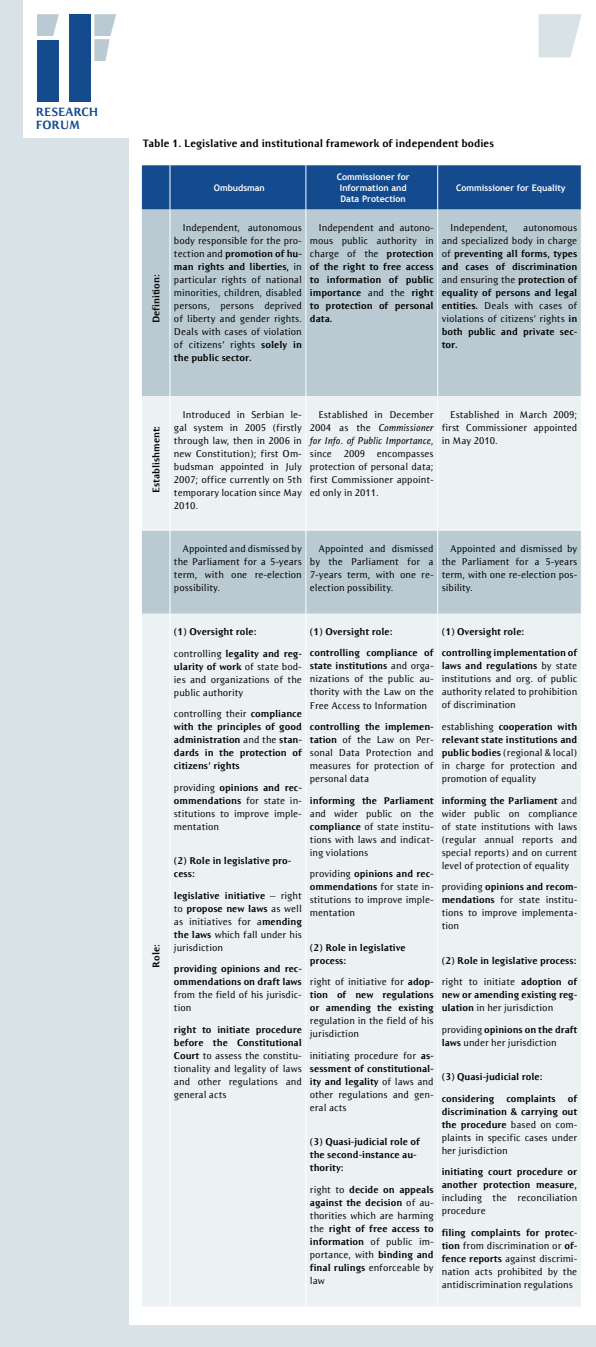
<style>
.page{position:relative;width:596px;height:1347px;background:#fff}
.page>*{position:absolute;margin:0;border:0;box-sizing:border-box;transform-origin:0 0}
.t1{font:700 12.3px/13.7px "Resavska BG Sans";color:#144a8e}
.t2{font:700 11px "Resavska BG Sans";color:#000}
.t3{font:10px/13px "Resavska BG Sans";color:#000;text-align:justify}
.t4{font:700 10px/13px "Resavska BG Sans";color:#000}
.t5{font:italic 10px/13px "Resavska BG Sans";color:#000;text-align:justify}
.t6{font:700 9px/10.8px "Trebuchet MS";color:#fff;text-align:center}
.s1{font-weight:700}
.s2{font-weight:400}
.s3{font-style:normal}
</style>
<div class="page">
<div style="left:7px;top:1325px;width:588px;height:21px;background:#d8e2e7"></div>
<div style="left:0;top:139px;width:129px;height:1207px;background:#d8e2e7"></div>
<div style="left:0;top:0;width:23px;height:814px;background:#d8e2e7"></div>
<svg style="left:538px;top:14px;width:43px;height:43px;background:#dde5ea"></svg>
<div style="left:37px;top:40px;width:22px;height:61px;background:#144a8e"></div>
<div style="left:69px;top:14px;width:21px;height:87px;background:#144a8e"></div>
<svg style="left:37px;top:14px;width:22px;height:22px"></svg>
<svg style="left:94px;top:14px;width:22px;height:47px"></svg>
<div style="left:142px;top:165px;width:438px;height:44px;background:#144a8e"></div>
<div style="left:142px;top:209px;width:438px;height:187px;background:#bacad3"></div>
<div style="left:142px;top:396px;width:438px;height:910px;background:#ecf1f4"></div>
<div style="left:142px;top:531px;width:438px;height:82px;background:#bacad3"></div>
<hr style="left:169px;top:165px;width:1px;height:44px;background:#fff">
<hr style="left:305px;top:165px;width:1px;height:44px;background:#fff">
<hr style="left:437px;top:165px;width:1px;height:44px;background:#fff">
<hr style="left:169px;top:209px;width:1px;height:187px;background:#fff">
<hr style="left:305px;top:209px;width:1px;height:187px;background:#fff">
<hr style="left:437px;top:209px;width:1px;height:187px;background:#fff">
<hr style="left:169px;top:396px;width:1px;height:135px;background:#fff">
<hr style="left:305px;top:396px;width:1px;height:135px;background:#fff">
<hr style="left:437px;top:396px;width:1px;height:135px;background:#fff">
<hr style="left:169px;top:531px;width:1px;height:82px;background:#fff">
<hr style="left:305px;top:531px;width:1px;height:82px;background:#fff">
<hr style="left:437px;top:531px;width:1px;height:82px;background:#fff">
<hr style="left:169px;top:613px;width:1px;height:693px;background:#fff">
<hr style="left:305px;top:613px;width:1px;height:693px;background:#fff">
<hr style="left:437px;top:613px;width:1px;height:693px;background:#fff">
<p class="t1" style="left:36px;top:105px;width:64px">RESEARCH<br>FORUM</p>
<p class="t2" style="left:143px;top:137px;width:352px">Table 1. Legislative and institutional framework of independent bodies</p>
<p class="t6" style="left:214px;top:182px;width:53px">Ombudsman</p>
<p class="t6" style="left:336px;top:171px;width:74px">Commissioner for<br>Information and<br>Data Protection</p>
<p class="t6" style="left:456px;top:182px;width:111px">Commissioner for Equality</p>
<p class="t4" style="left:150px;top:323px;width:51px;rotate:-90deg">Definition:</p>
<p class="t3" style="left:174px;top:221px;width:129px;text-indent:8px">Independent, autonomous body responsible for the pro&shy;tection and <span class="s1">promotion of hu&shy;man rights and liberties,</span> in particular rights of national minorities, children, disabled persons, persons deprived of liberty and gender rights.<br>Deals with cases of violation of citizens’ rights <span class="s1">solely in the public sector.</span></p>
<p class="t4" style="left:310px;top:221px;width:125px;text-align:justify;text-indent:8px"><span class="s2">Independent and autono&shy;mous public authority in charge of the</span> protection of the right to free access to information of public importance <span class="s2">and the</span> right to protection of personal data.</p>
<p class="t3" style="left:450px;top:221px;width:59px">Independent,</p>
<p class="t4" style="left:441px;top:221px;width:137px;text-align:justify;text-indent:81px"><span class="s2">autonomous and specialized body in charge of</span> preventing all forms, types and cases of discrimination <span class="s2">and ensuring the</span> protection of equality of persons and legal entities. <span class="s2">Deals with cases of violations of citizens’ rights</span> in both public and private sec&shy;tor.</p>
<p class="t4" style="left:150px;top:493px;width:69px;rotate:-90deg">Establishment:</p>
<p class="t3" style="left:174px;top:408px;width:129px;text-indent:8px">Introduced in Serbian le&shy;gal system in 2005 (firstly through law, then in 2006 in new Constitution); first Om&shy;budsman appointed in July 2007; office currently on 5th temporary location since May 2010.</p>
<p class="t5" style="left:310px;top:408px;width:125px;text-indent:8px"><span class="s3">Established in December 2004 as the</span> Commissioner for Info. of Public Importance,</p>
<p class="t3" style="left:310px;top:447px;width:125px">since 2009 encompasses protection of personal data; first Commissioner appoint&shy;ed only in 2011.</p>
<p class="t3" style="left:441px;top:408px;width:137px;text-indent:8px">Established in March 2009; first Commissioner appointed in May 2010.</p>
<p class="t4" style="left:150px;top:967px;width:25px;rotate:-90deg">Role:</p>
<p class="t3" style="left:174px;top:542px;width:129px;text-indent:8px">Appointed and dismissed by the Parliament for a 5-years term, with one re-election possibility.</p>
<p class="t3" style="left:310px;top:542px;width:125px;text-indent:8px">Appointed and dismissed by the Parliament for a 7-years term, with one re&shy;election possibility.</p>
<p class="t3" style="left:441px;top:542px;width:137px;text-indent:8px">Appointed and dismissed by the Parliament for a 5-years term, with one re-election pos&shy;sibility.</p>
<p class="t4" style="left:310px;top:621px;width:125px;line-height:21.5px">(1) Oversight role: controlling compliance of</p>
<p class="t3" style="left:310px;top:659px;width:125px"><span class="s1">state institutions</span> and orga&shy;nizations of the public au&shy;thority with the Law on the Free Access to Information</p>
<p class="t3" style="left:310px;top:720px;width:125px"><span class="s1">controlling the implemen&shy;tation</span> of the Law on Per&shy;sonal Data Protection and measures for protection of personal data</p>
<p class="t4" style="left:310px;top:793px;width:125px">informing the Parliament</p>
<p class="t3" style="left:310px;top:806px;width:125px">and wider public on the <span class="s1">compliance</span> of state institu&shy;tions with laws and indicat&shy;ing violations</p>
<p class="t3" style="left:310px;top:867px;width:125px">providing <span class="s1">opinions and rec&shy;ommendations</span> for state in&shy;stitutions to improve imple&shy;mentation</p>
<p class="t4" style="left:310px;top:940px;width:97px">(2) Role in legislative process:</p>
<p class="t4" style="left:310px;top:975px;width:125px;text-align:justify"><span class="s2">right of initiative for</span> adop&shy;tion of new regulations or amending the existing</p>
<p class="t3" style="left:310px;top:1014px;width:125px">regulation in the field of his jurisdiction</p>
<p class="t3" style="left:310px;top:1048px;width:125px">initiating procedure for <span class="s1">as&shy;sessment of constitutional&shy;ity and legality</span> of laws and other regulations and gen&shy;eral acts</p>
<p class="t4" style="left:310px;top:1135px;width:111px">(3) Quasi-judicial role of the second-instance au&shy;thority:</p>
<p class="t4" style="left:310px;top:1182px;width:125px;text-align:justify"><span class="s2">right to</span> decide on appeals against the decision <span class="s2">of au&shy;thorities which are harming the</span> right of free access to information <span class="s2">of public im&shy;portance, with</span> binding and final rulings <span class="s2">enforceable by law</span></p>
<p class="t4" style="left:174px;top:621px;width:129px;line-height:21.5px">(1) Oversight role: <span class="s2">controlling</span> legality and reg-</p>
<p class="t3" style="left:174px;top:659px;width:129px"><span class="s1">ularity of work</span> of state bod&shy;ies and organizations of the public authority</p>
<p class="t4" style="left:174px;top:707px;width:129px;text-align:justify"><span class="s2">controlling their</span> compliance with the principles of good administration <span class="s2">and the</span> stan&shy;dards in the protection of citizens’ rights</p>
<p class="t3" style="left:174px;top:780px;width:129px">providing <span class="s1">opinions and rec&shy;ommendations</span> for state in&shy;stitutions to improve imple&shy;mentation</p>
<p class="t4" style="left:174px;top:854px;width:119px">(2) Role in legislative pro&shy;cess:</p>
<p class="t3" style="left:174px;top:888px;width:129px"><span class="s1">legislative initiative</span> – right to <span class="s1">propose new laws</span> as well as initiatives for a<span class="s1">mending the laws</span> which fall under his jurisdiction</p>
<p class="t4" style="left:174px;top:962px;width:129px">providing opinions and rec&shy;ommendations on draft laws</p>
<p class="t3" style="left:174px;top:988px;width:129px">from the field of his jurisdic&shy;tion</p>
<p class="t3" style="left:174px;top:1022px;width:129px"><span class="s1">right to initiate procedure before the Constitutional Court</span> to assess the constitu&shy;tionality and legality of laws and other regulations and general acts</p>
<p class="t4" style="left:441px;top:621px;width:137px;line-height:21.5px">(1) Oversight role:<br>controlling implementation of</p>
<p class="t3" style="left:441px;top:659px;width:137px"><span class="s1">laws and regulations</span> by state institutions and org. of public authority related to prohibition of discrimination</p>
<p class="t3" style="left:441px;top:720px;width:137px">establishing <span class="s1">cooperation with relevant state institutions and public bodies</span> (regional &amp; local) in charge for protection and promotion of equality</p>
<p class="t3" style="left:441px;top:793px;width:137px"><span class="s1">informing the Parliament</span> and wider public on compliance of state institutions with laws (regular annual reports and special reports) and on current level of protection of equality</p>
<p class="t3" style="left:441px;top:880px;width:137px">providing <span class="s1">opinions and recom&shy;mendations</span> for state institu&shy;tions to improve implementa&shy;tion</p>
<p class="t4" style="left:441px;top:949px;width:137px;line-height:21.5px">(2) Role in legislative process: <span class="s2">right to initiate</span> adoption of</p>
<p class="t4" style="left:441px;top:988px;width:137px">new or amending existing reg&shy;ulation <span class="s2">in her jurisdiction</span></p>
<p class="t3" style="left:441px;top:1022px;width:137px">providing <span class="s1">opinions on the draft laws</span> under her jurisdiction</p>
<p class="t4" style="left:441px;top:1066px;width:137px;line-height:21.5px">(3) Quasi-judicial role: considering complaints of</p>
<p class="t3" style="left:441px;top:1104px;width:137px"><span class="s1">discrimination &amp; carrying out the procedure</span> based on com&shy;plaints in specific cases under her jurisdiction</p>
<p class="t4" style="left:441px;top:1165px;width:137px">initiating court procedure or another protection measure,</p>
<p class="t3" style="left:441px;top:1191px;width:137px">including the reconciliation procedure</p>
<p class="t3" style="left:441px;top:1225px;width:137px"><span class="s1">filing complaints for protec&shy;tion</span> from discrimination or <span class="s1">of&shy;fence reports</span> against discrimi&shy;nation acts prohibited by the antidiscrimination regulations</p>
</div>
